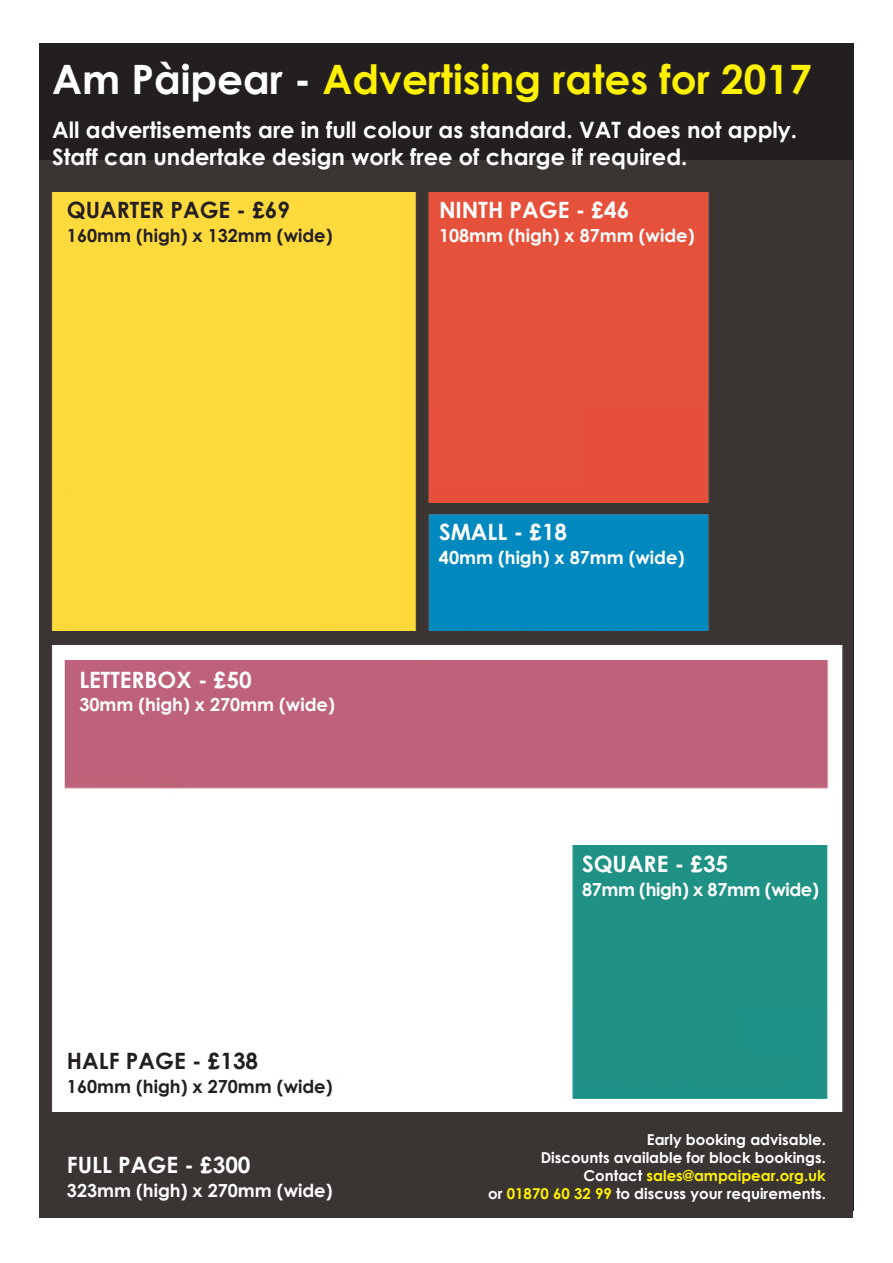
<style>
.page{position:relative;width:893px;height:1263px;background:#fff}
.page>*{position:absolute;margin:0;border:0;box-sizing:border-box;transform-origin:0 0}
.t1{font:700 40.5px "Century Gothic";color:#fff101}
.t2{font:700 22.5px/27px "Century Gothic";color:#fff}
.t3{font:700 22.5px "Century Gothic";color:#231f20}
.t4{font:700 18px "Century Gothic";color:#fff}
.t5{font:700 18px "Century Gothic";color:#231f20}
.t6{font:700 18px "Century Gothic";letter-spacing:-.02em;color:#fff}
.t7{font:700 15px/18px "Century Gothic";color:#fff;text-align:right}
.s1{color:#fff}
.s2{color:#fff101}
</style>
<div class="page">
<div style="left:39px;top:43px;width:814px;height:1167px;background:#231f20"></div>
<img style="left:39px;top:160px;width:814px;height:1057px">
<h1 class="t1" style="left:52px;top:53px;width:761px"><span class="s1">Am Pàipear -</span> Advertising rates for 2017</h1>
<p class="t2" style="left:52px;top:115px;width:747px">All advertisements are in full colour as standard. VAT does not apply.<br>Staff can undertake design work free of charge if required.</p>
<p class="t3" style="left:67px;top:195px;width:225px">QUARTER PAGE - £69</p>
<p class="t5" style="left:67px;top:223px;width:267px">160mm (high) x 132mm (wide)</p>
<p class="t2" style="left:439px;top:196px;width:192px">NINTH PAGE - £46</p>
<p class="t4" style="left:439px;top:223px;width:257px">108mm (high) x 87mm (wide)</p>
<p class="t2" style="left:79px;top:665px;width:174px">LETTERBOX - £50</p>
<p class="t4" style="left:79px;top:693px;width:257px">30mm (high) x 270mm (wide)</p>
<p class="t3" style="left:67px;top:1046px;width:193px">HALF PAGE - £138</p>
<p class="t5" style="left:67px;top:1074px;width:267px">160mm (high) x 270mm (wide)</p>
<p class="t2" style="left:67px;top:1151px;width:185px">FULL PAGE - £300</p>
<p class="t4" style="left:67px;top:1179px;width:267px">323mm (high) x 270mm (wide)</p>
<p class="t2" style="left:439px;top:518px;width:130px">SMALL - £18</p>
<p class="t4" style="left:439px;top:545px;width:247px">40mm (high) x 87mm (wide)</p>
<p class="t2" style="left:582px;top:850px;width:148px">SQUARE - £35</p>
<p class="t6" style="left:582px;top:878px;width:238px">87mm (high) x 87mm (wide)</p>
<p class="t7" style="left:488px;top:1130px;width:339px">Early booking advisable.<br>Discounts available for block bookings.<br>Contact <span class="s2">sales@ampaipear.org.uk<br></span>or <span class="s2">01870 60 32 99</span> to discuss your requirements.</p>
</div>
